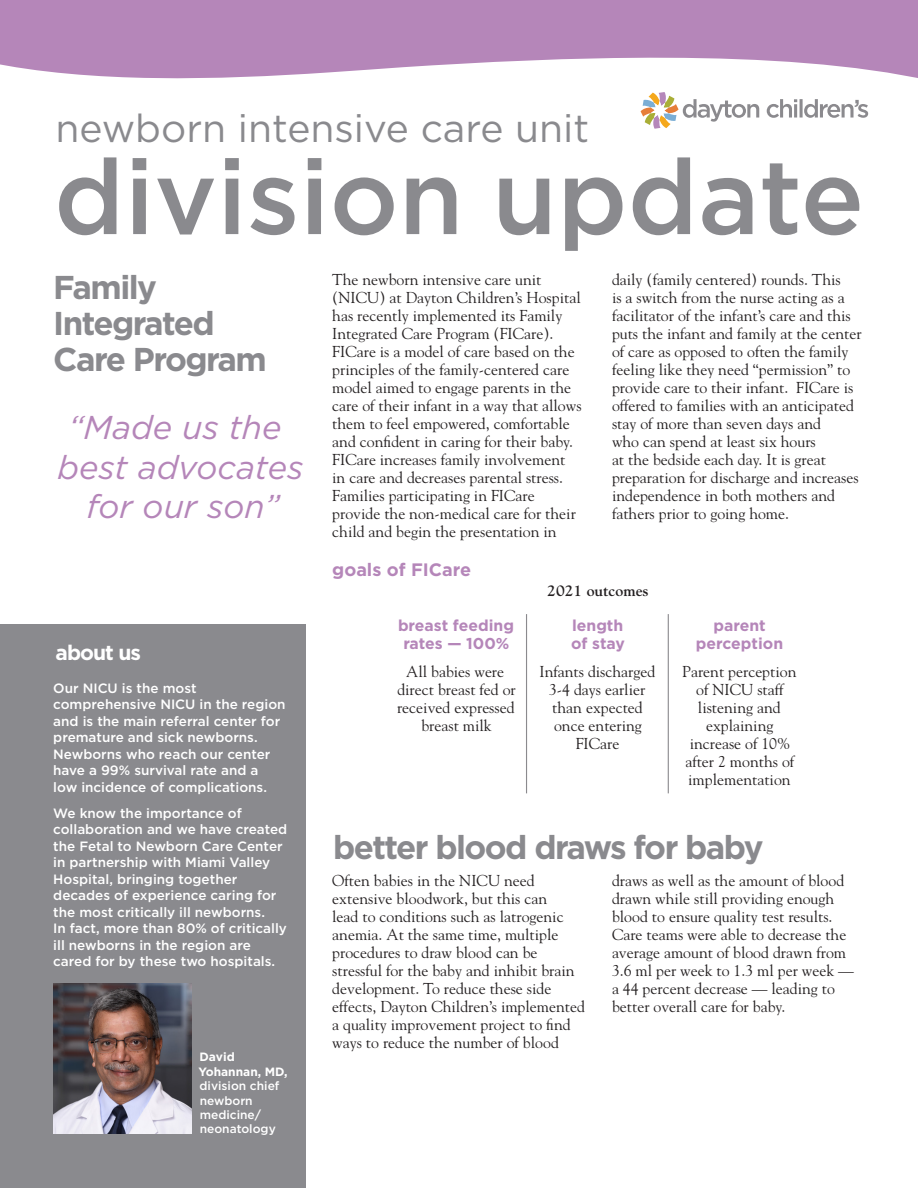
<style>
.page{position:relative;width:918px;height:1188px;background:#fff}
.page>*{position:absolute;margin:0;border:0;box-sizing:border-box;transform-origin:0 0}
.t1{font:500 105px "Gotham";color:#8a8a8e}
.t2{font:39px "Gotham";color:#8a8a8e}
.Small_Head{font:700 33px/36px "Gotham";letter-spacing:-.045em;color:#8a8a8e}
.t3{font:italic 33px/39.6px "Gotham";color:#b586b9;text-align:center}
.Small_Head-2{font:700 21px "Gotham";letter-spacing:-.045em;color:#fff}
.t4{font:700 18px "Gotham";color:#b586b9}
.t5{font:15.75px/18px "Goudy";color:#231f20}
.t6{font:700 15.75px/18px "Gotham";color:#b586b9;text-align:center}
.t7{font:700 15.75px "Goudy";color:#231f20}
.t8{font:500 13.5px/16.5px "Gotham";color:#fff}
.t9{font:500 12px/14.4px "Gotham";color:#fff}
.s1{font-weight:700}
</style>
<div class="page">
<div style="left:0;top:624px;width:306px;height:564px;background:#8a8a8e"></div>
<svg style="left:0;top:0;width:918px;height:79px;background:#bf97c3"></svg>
<svg style="left:641px;top:92px;width:227px;height:37px"></svg>
<img style="left:53px;top:984px;width:139px;height:149px">
<hr style="left:526px;top:614px;width:1px;height:179px;background:#8b8a8e">
<hr style="left:668px;top:614px;width:1px;height:179px;background:#8b8a8e">
<p class="t2" style="left:56px;top:103px;width:535px">newborn intensive care unit</p>
<p class="t1" style="left:54px;top:128px;width:812px">division update</p>
<p class="Small_Head" style="left:53px;top:269px;width:215px">Family<br>Integrated<br>Care Program</p>
<p class="t3" style="left:57px;top:407px;width:248px">“Made us the best advocates for our son”</p>
<p class="Small_Head-2" style="left:56px;top:639px;width:87px">about us</p>
<p class="t8" style="left:53px;top:679px;width:234px">Our NICU is the most comprehensive NICU in the region and is the main referral center for premature and sick newborns.<br>Newborns who reach our center have a 99% survival rate and a low incidence of complications.</p>
<p class="t8" style="left:53px;top:805px;width:236px">We know the importance of collaboration and we have created the Fetal to Newborn Care Center in partnership with Miami Valley<br>Hospital, bringing together decades of experience caring for the most critically ill newborns.<br>In fact, more than 80% of critically ill newborns in the region are cared for by these two hospitals.</p>
<p class="t9" style="left:198px;top:1050px;width:91px"><span class="s1">David<br>Yohannan, MD, </span>division chief newborn medicine/ neonatology</p>
<p class="t5" style="left:332px;top:270px;width:251px">The newborn intensive care unit (NICU) at Dayton Children’s Hospital has recently implemented its Family Integrated Care Program (FICare).<br>FICare is a model of care based on the principles of the family-centered care model aimed to engage parents in the care of their infant in a way that allows them to feel empowered, comfortable and confident in caring for their baby.<br>FICare increases family involvement in care and decreases parental stress.<br>Families participating in FICare provide the non-medical care for their child and begin the presentation in</p>
<p class="t5" style="left:612px;top:270px;width:251px">daily (family centered) rounds. This<br>is a switch from the nurse acting as a facilitator of the infant’s care and this puts the infant and family at the center of care as opposed to often the family feeling like they need “permission” to provide care to their infant. FICare is offered to families with an anticipated stay of more than seven days and<br>who can spend at least six hours<br>at the bedside each day. It is great preparation for discharge and increases independence in both mothers and fathers prior to going home.</p>
<p class="t4" style="left:332px;top:558px;width:140px">goals of FICare</p>
<p class="t6" style="left:398px;top:616px;width:117px">breast feeding rates — 100%</p>
<p class="t5" style="left:397px;top:662px;width:120px;text-align:center">All babies were direct breast fed or received expressed breast milk</p>
<p class="t7" style="left:547px;top:581px;width:103px">2021 outcomes</p>
<p class="t6" style="left:571px;top:616px;width:55px;text-align:left">length of stay</p>
<p class="t5" style="left:539px;top:662px;width:117px;text-align:center">Infants discharged<br>3-4 days earlier than expected once entering<br>FICare</p>
<p class="t6" style="left:696px;top:616px;width:89px">parent perception</p>
<p class="t5" style="left:682px;top:662px;width:116px;text-align:center">Parent perception of NICU staff listening and explaining increase of 10% after 2 months of implementation</p>
<p class="Small_Head" style="left:333px;top:829px;width:432px">better blood draws for baby</p>
<p class="t5" style="left:332px;top:871px;width:254px">Often babies in the NICU need extensive bloodwork, but this can<br>lead to conditions such as latrogenic anemia. At the same time, multiple procedures to draw blood can be stressful for the baby and inhibit brain development. To reduce these side effects, Dayton Children’s implemented a quality improvement project to find ways to reduce the number of blood</p>
<p class="t5" style="left:612px;top:871px;width:243px">draws as well as the amount of blood drawn while still providing enough blood to ensure quality test results.<br>Care teams were able to decrease the average amount of blood drawn from 3.6 ml per week to 1.3 ml per week — a 44 percent decrease — leading to better overall care for baby.</p>
</div>
